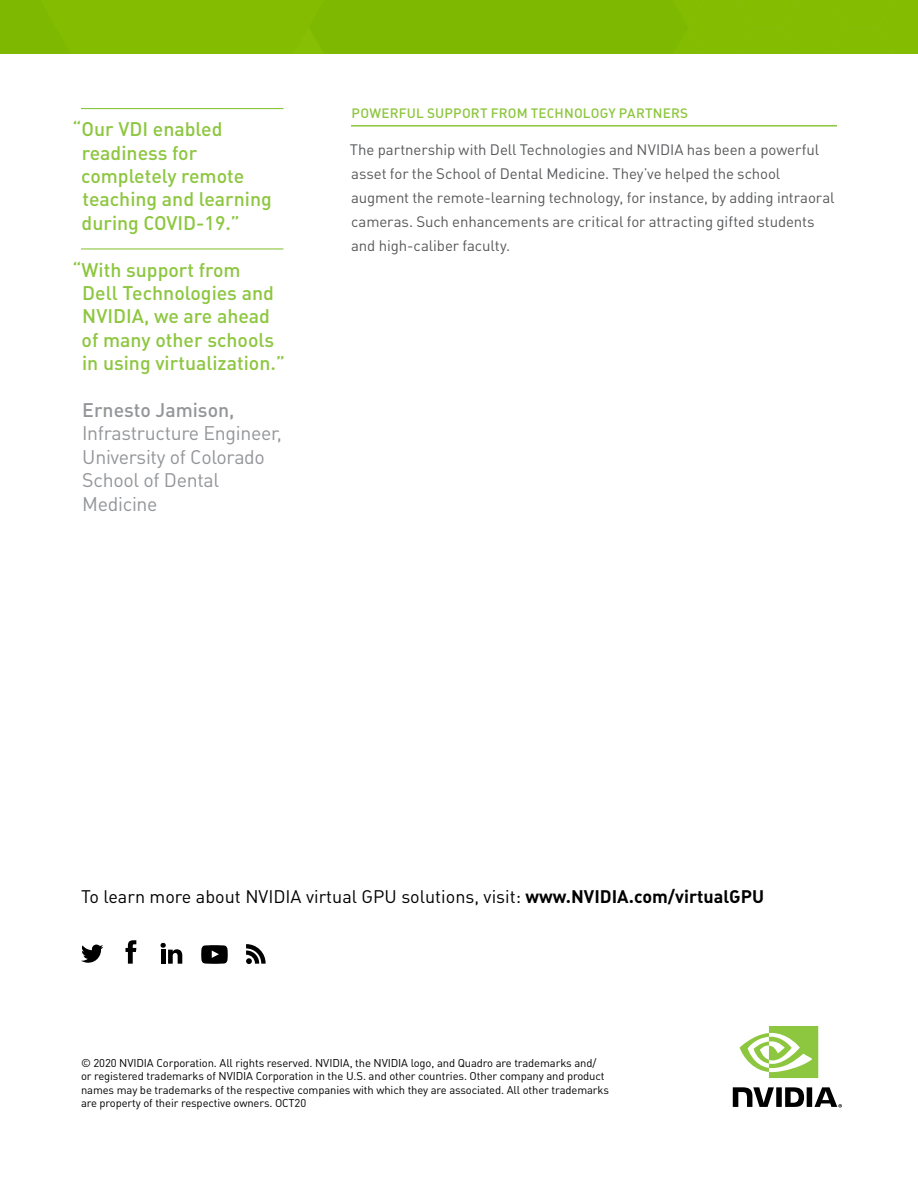
<style>
.page{position:relative;width:918px;height:1188px;background:#fff}
.page>*{position:absolute;margin:0;border:0;box-sizing:border-box;transform-origin:0 0}
.t1{font:500 19.5px/23.4px "DIN Pro";color:#8dc63f}
.t2{font:19.5px/23.4px "DIN Pro";letter-spacing:-.015em;color:#939598}
.t3{font:500 19.5px "DIN Pro";color:#939598}
.t4{font:18px "DIN Pro";color:#000}
.t5{font:15px/24px "DIN Pro";letter-spacing:-.005em;color:#58595b}
.t6{font:500 13.5px "DIN Pro";letter-spacing:.015em;color:#8dc63f}
.t7{font:11.25px/13.5px "DIN Pro";letter-spacing:-.01em;color:#000}
.s1{font-weight:700}
</style>
<div class="page">
<div style="left:0;top:0;width:918px;height:54px;background:#83bc00"></div>
<svg style="left:81px;top:945px;width:22px;height:18px"></svg>
<svg style="left:161px;top:943px;width:21px;height:21px"></svg>
<svg style="left:125px;top:940px;width:11px;height:24px"></svg>
<svg style="left:201px;top:945px;width:27px;height:19px"></svg>
<svg style="left:246px;top:944px;width:20px;height:20px"></svg>
<svg style="left:733px;top:1087px;width:109px;height:21px"></svg>
<svg style="left:740px;top:1026px;width:78px;height:52px"></svg>
<hr style="left:351px;top:125px;width:486px;height:2px;background:#8dc63f">
<hr style="left:81px;top:108px;width:203px;height:1px;background:#8dc63f">
<hr style="left:81px;top:248px;width:203px;height:2px;background:#8dc63f">
<h1 class="t1" style="left:81px;top:117px;width:192px;text-indent:-9px">“Our VDI enabled readiness for completely remote teaching and learning during COVID-19.”</h1>
<h1 class="t1" style="left:82px;top:257px;width:205px;text-indent:-9px">“With support from<br>Dell Technologies and<br>NVIDIA, we are ahead of many other schools in using virtualization.”</h1>
<h1 class="t3" style="left:82px;top:397px;width:154px">Ernesto Jamison,</h1>
<h1 class="t2" style="left:82px;top:421px;width:201px">Infrastructure Engineer,<br>University of Colorado<br>School of Dental<br>Medicine</h1>
<p class="t6" style="left:352px;top:104px;width:338px">POWERFUL SUPPORT FROM TECHNOLOGY PARTNERS</p>
<p class="t5" style="left:350px;top:137px;width:486px">The partnership with Dell Technologies and NVIDIA has been a powerful asset for the School of Dental Medicine. They’ve helped the school augment the remote-learning technology, for instance, by adding intraoral cameras. Such enhancements are critical for attracting gifted students and high-caliber faculty.</p>
<h2 class="t4" style="left:81px;top:885px;width:685px">To learn more about NVIDIA virtual GPU solutions, visit: <span class="s1">www.NVIDIA.com/virtualGPU</span></h2>
<p class="t7" style="left:81px;top:1055px;width:530px">© 2020 NVIDIA Corporation. All rights reserved. NVIDIA, the NVIDIA logo, and Quadro are trademarks and/ or registered trademarks of NVIDIA Corporation in the U.S. and other countries. Other company and product names may be trademarks of the respective companies with which they are associated. All other trademarks are property of their respective owners. OCT20</p>
</div>
